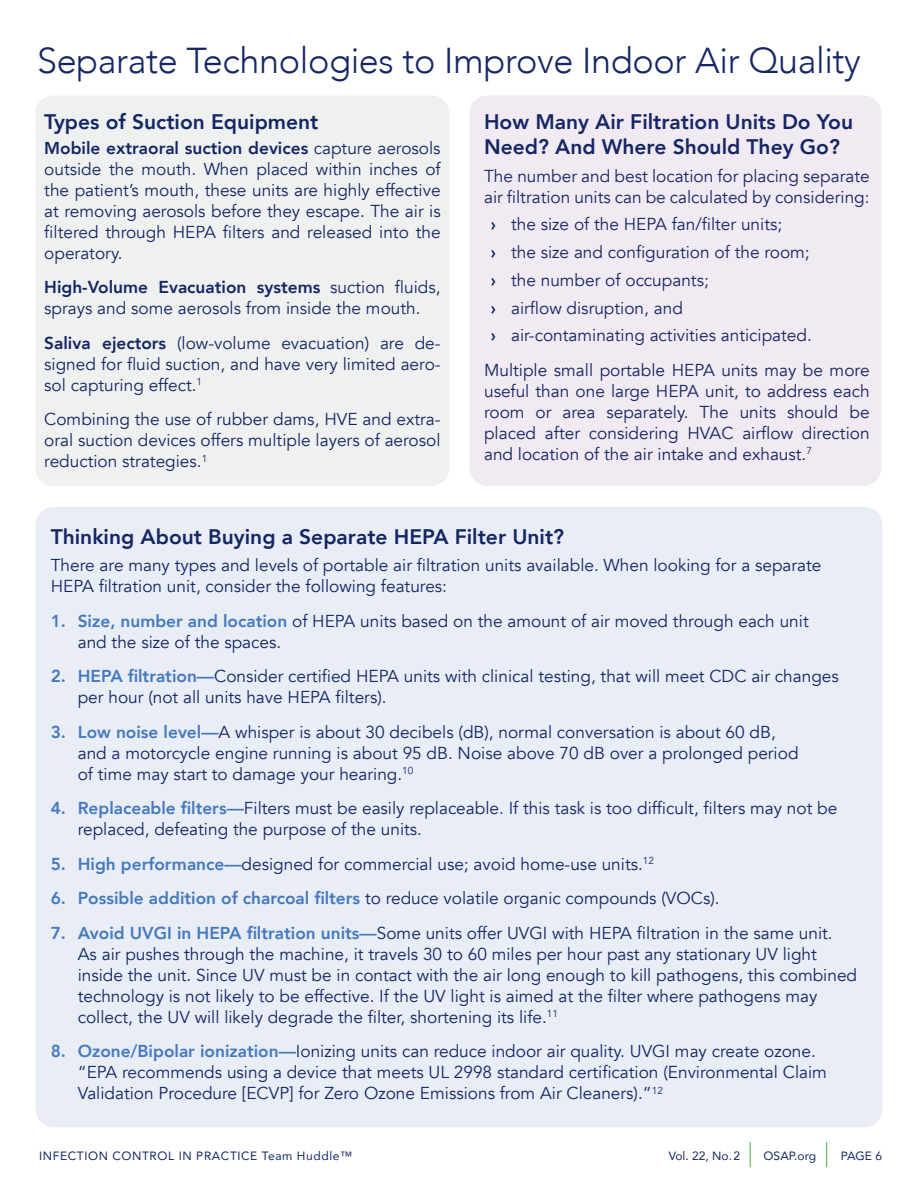
<style>
.page{position:relative;width:918px;height:1188px;background:#fff}
.page>*{position:absolute;margin:0;border:0;box-sizing:border-box;transform-origin:0 0}
.Header_26pt{font:300 36px "Avenir";letter-spacing:-.01em;color:#152664}
.WHAT_WHY_HOW_Body_Co{font:800 21px/25.2px "Avenir";color:#152664}
.WHAT_WHY_HOW_Body_Co-2{font:17.25px/21px "Avenir";color:#152664}
.t1{font:12px "Avenir";letter-spacing:.05em;color:#152664}
.s1{font-weight:800}
.s2{font-weight:800;color:#4579bd}
</style>
<div class="page">
<svg style="left:750px;top:1142px;width:1px;height:25px"></svg>
<svg style="left:826px;top:1142px;width:1px;height:25px"></svg>
<div style="left:469px;top:95px;width:412px;height:391px;background:#f1eaf2;border-radius:18px"></div>
<div style="left:35px;top:95px;width:414px;height:391px;background:#eff1f0;border-radius:18px"></div>
<div style="left:36px;top:507px;width:846px;height:620px;background:#e8edf6;border-radius:18px"></div>
<p class="Header_26pt" style="left:37px;top:39px;width:825px">Separate Technologies to Improve Indoor Air Quality</p>
<p class="WHAT_WHY_HOW_Body_Co" style="left:44px;top:109px;width:276px">Types of Suction Equipment</p>
<p class="WHAT_WHY_HOW_Body_Co-2" style="left:44px;top:138px;width:398px;text-align:justify"><span class="s1">Mobile extraoral suction devices</span> capture aerosols outside the mouth. When placed within inches of the patient’s mouth, these units are highly effective at removing aerosols before they escape. The air is filtered through HEPA filters and released into the operatory.</p>
<p class="WHAT_WHY_HOW_Body_Co-2" style="left:44px;top:277px;width:398px"><span class="s1">High-Volume Evacuation systems</span> suction fluids, sprays and some aerosols from inside the mouth.</p>
<p class="WHAT_WHY_HOW_Body_Co-2" style="left:44px;top:333px;width:398px;text-align:justify"><span class="s1">Saliva ejectors</span> (low-volume evacuation) are de&shy;signed for fluid suction, and have very limited aero&shy;sol capturing effect.<sup>1</sup></p>
<p class="WHAT_WHY_HOW_Body_Co-2" style="left:44px;top:409px;width:398px;text-align:justify">Combining the use of rubber dams, HVE and extra&shy;oral suction devices offers multiple layers of aerosol reduction strategies.<sup>1</sup></p>
<p class="WHAT_WHY_HOW_Body_Co" style="left:484px;top:109px;width:371px">How Many Air Filtration Units Do You<br>Need? And Where Should They Go?</p>
<p class="WHAT_WHY_HOW_Body_Co-2" style="left:484px;top:165px;width:387px">The number and best location for placing separate air filtration units can be calculated by considering:</p>
<p class="WHAT_WHY_HOW_Body_Co-2" style="left:491px;top:214px;width:293px"><span class="s1">›</span> the size of the HEPA fan/filter units;</p>
<p class="WHAT_WHY_HOW_Body_Co-2" style="left:491px;top:242px;width:320px"><span class="s1">›</span> the size and configuration of the room;</p>
<p class="WHAT_WHY_HOW_Body_Co-2" style="left:491px;top:270px;width:220px"><span class="s1">›</span> the number of occupants;</p>
<p class="WHAT_WHY_HOW_Body_Co-2" style="left:491px;top:297px;width:194px"><span class="s1">›</span> airflow disruption, and</p>
<p class="WHAT_WHY_HOW_Body_Co-2" style="left:491px;top:325px;width:323px"><span class="s1">›</span> air-contaminating activities anticipated.</p>
<p class="WHAT_WHY_HOW_Body_Co-2" style="left:484px;top:360px;width:387px;text-align:justify">Multiple small portable HEPA units may be more useful than one large HEPA unit, to address each room or area separately. The units should be placed after considering HVAC airflow direction and location of the air intake and exhaust.<sup>7</sup></p>
<p class="WHAT_WHY_HOW_Body_Co" style="left:51px;top:524px;width:515px">Thinking About Buying a Separate HEPA Filter Unit?</p>
<p class="WHAT_WHY_HOW_Body_Co-2" style="left:51px;top:555px;width:772px">There are many types and levels of portable air filtration units available. When looking for a separate<br>HEPA filtration unit, consider the following features:</p>
<p class="WHAT_WHY_HOW_Body_Co-2" style="left:78px;top:611px;width:732px;text-indent:-27px"><span class="s2">1. Size, number and location</span> of HEPA units based on the amount of air moved through each unit and the size of the spaces.</p>
<p class="WHAT_WHY_HOW_Body_Co-2" style="left:78px;top:666px;width:763px;text-indent:-27px"><span class="s2">2. HEPA filtration—</span>Consider certified HEPA units with clinical testing, that will meet CDC air changes per hour (not all units have HEPA filters).</p>
<p class="WHAT_WHY_HOW_Body_Co-2" style="left:78px;top:722px;width:722px;text-indent:-27px"><span class="s2">3. Low noise level—</span>A whisper is about 30 decibels (dB), normal conversation is about 60 dB, and a motorcycle engine running is about 95 dB. Noise above 70 dB over a prolonged period of time may start to damage your hearing.<sup>10</sup></p>
<p class="WHAT_WHY_HOW_Body_Co-2" style="left:78px;top:798px;width:761px;text-indent:-27px"><span class="s2">4. Replaceable filters—</span>Filters must be easily replaceable. If this task is too difficult, filters may not be replaced, defeating the purpose of the units.</p>
<p class="WHAT_WHY_HOW_Body_Co-2" style="left:51px;top:854px;width:605px"><span class="s2">5. High performance—</span>designed for commercial use; avoid home-use units.<sup>12</sup></p>
<p class="WHAT_WHY_HOW_Body_Co-2" style="left:51px;top:888px;width:670px"><span class="s2">6. Possible addition of charcoal filters</span> to reduce volatile organic compounds (VOCs).</p>
<p class="WHAT_WHY_HOW_Body_Co-2" style="left:78px;top:923px;width:781px;text-indent:-27px"><span class="s2">7. Avoid UVGI in HEPA filtration units—</span>Some units offer UVGI with HEPA filtration in the same unit.<br>As air pushes through the machine, it travels 30 to 60 miles per hour past any stationary UV light inside the unit. Since UV must be in contact with the air long enough to kill pathogens, this combined technology is not likely to be effective. If the UV light is aimed at the filter where pathogens may collect, the UV will likely degrade the filter, shortening its life.<sup>11</sup></p>
<p class="WHAT_WHY_HOW_Body_Co-2" style="left:78px;top:1041px;width:751px;text-indent:-27px"><span class="s2">8. Ozone/Bipolar ionization—</span>Ionizing units can reduce indoor air quality. UVGI may create ozone. “EPA recommends using a device that meets UL 2998 standard certification (Environmental Claim<br>Validation Procedure [ECVP] for Zero Ozone Emissions from Air Cleaners).”<sup>12</sup></p>
<p class="t1" style="left:39px;top:1146px;width:314px">INFECTION CONTROL IN PRACTICE Team Huddle™</p>
<p class="t1" style="left:669px;top:1146px;width:73px">Vol. 22, No. 2</p>
<p class="t1" style="left:763px;top:1146px;width:54px">OSAP.org</p>
<p class="t1" style="left:841px;top:1146px;width:43px">PAGE 6</p>
</div>
